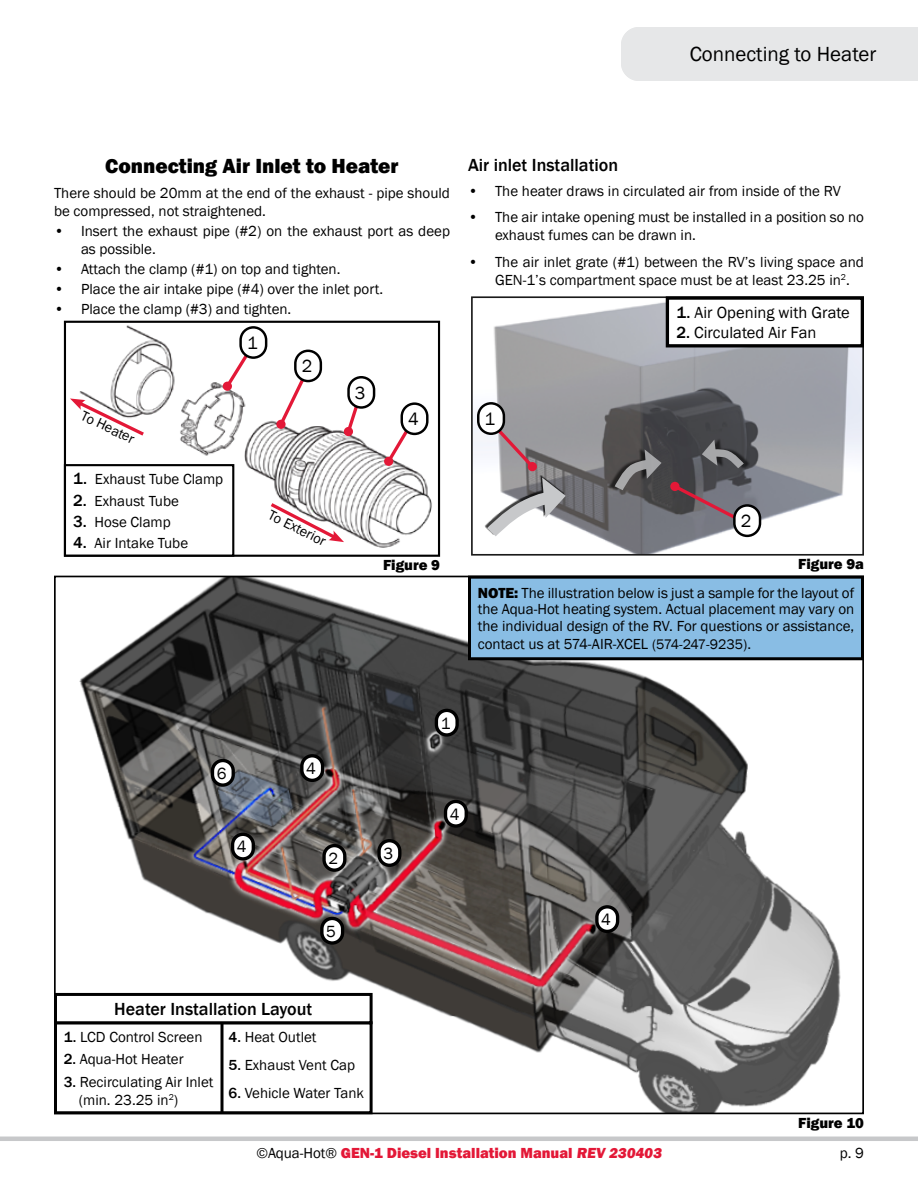
<style>
.page{position:relative;width:918px;height:1188px;background:#fff}
.page>*{position:absolute;margin:0;border:0;box-sizing:border-box;transform-origin:0 0}
.t1{font:800 21px "Franklin Gothic";color:#000}
.t2{font:21px "Franklin Gothic";color:#000}
.t3{font:18.15px "Franklin Gothic";color:#000}
.t4{font:500 18px "Franklin Gothic";color:#000}
.t5{font:16.65px "Franklin Gothic";color:#000}
.t6{font:16.5px "Franklin Gothic";color:#000}
.t7{font:15px/18px "Franklin Gothic";color:#000}
.t8{font:800 15px "Franklin Gothic";color:#e31837}
.t9{font:800 15px "Franklin Gothic";color:#000}
.t10{font:14.25px "Franklin Gothic";color:#000}
.s1{font-weight:500;font-size:16.5px}
.s2{font-weight:500}
.s3{font-weight:800}
.s4{font-size:14.25px}
.s5{font-weight:400;color:#000}
</style>
<div class="page">
<hr style="left:0;top:1137px;width:918px;height:4px;background:#c7c8ca">
<img style="left:474px;top:299px;width:387px;height:254px">
<div style="left:471px;top:296px;width:393px;height:260px;border:2px solid #000"></div>
<div style="left:484px;top:475px;width:80px;height:59px;background:#000;opacity:.75"></div>
<svg style="left:480px;top:477px;width:86px;height:67px"></svg>
<div style="left:609px;top:448px;width:49px;height:44px;background:#000;opacity:.75"></div>
<svg style="left:610px;top:449px;width:52px;height:48px;background:#5f5d5e"></svg>
<div style="left:705px;top:438px;width:45px;height:32px;background:#000;opacity:.75"></div>
<svg style="left:702px;top:440px;width:46px;height:33px;background:#5b5c5f"></svg>
<svg style="left:490px;top:422px;width:47px;height:49px;background:#ab9da2"></svg>
<div style="left:528px;top:462px;width:9px;height:9px;background:#e31837;border-radius:50%"></div>
<div style="left:478px;top:403px;width:26px;height:31px;background:#fff;border-radius:13px"></div>
<div style="left:477px;top:402px;width:28px;height:33px;border:2px solid #000;border-radius:13px"></div>
<svg style="left:670px;top:482px;width:73px;height:42px;background:#6e616a"></svg>
<div style="left:670px;top:482px;width:10px;height:9px;background:#e31837;border-radius:50%"></div>
<div style="left:734px;top:505px;width:26px;height:31px;background:#fff;border-radius:13px"></div>
<div style="left:733px;top:504px;width:28px;height:33px;border:2px solid #000;border-radius:13px"></div>
<div style="left:667px;top:298px;width:195px;height:48px;background:#fff"></div>
<div style="left:666px;top:296px;width:198px;height:51px;border:3px solid #000"></div>
<img style="left:79px;top:325px;width:353px;height:229px">
<div style="left:64px;top:321px;width:376px;height:236px;border:2px solid #000"></div>
<svg style="left:277px;top:365px;width:35px;height:64px"></svg>
<div style="left:276px;top:420px;width:10px;height:9px;background:#e31837;border-radius:50%"></div>
<div style="left:295px;top:351px;width:26px;height:30px;background:#fff;border-radius:13px"></div>
<div style="left:294px;top:350px;width:28px;height:32px;border:2px solid #000;border-radius:13px"></div>
<svg style="left:384px;top:425px;width:28px;height:41px"></svg>
<div style="left:384px;top:457px;width:9px;height:9px;background:#e31837;border-radius:50%"></div>
<div style="left:402px;top:404px;width:25px;height:30px;background:#fff;border-radius:13px"></div>
<div style="left:401px;top:402px;width:28px;height:33px;border:2px solid #000;border-radius:13px"></div>
<svg style="left:223px;top:334px;width:38px;height:57px"></svg>
<div style="left:223px;top:382px;width:9px;height:9px;background:#e31837;border-radius:50%"></div>
<div style="left:241px;top:327px;width:25px;height:31px;background:#fff;border-radius:13px"></div>
<div style="left:239px;top:326px;width:28px;height:33px;border:2px solid #000;border-radius:13px"></div>
<svg style="left:344px;top:396px;width:19px;height:40px"></svg>
<div style="left:344px;top:427px;width:9px;height:9px;background:#e31837;border-radius:50%"></div>
<div style="left:349px;top:377px;width:25px;height:30px;background:#fff;border-radius:13px"></div>
<div style="left:347px;top:376px;width:28px;height:33px;border:2px solid #000;border-radius:13px"></div>
<div style="left:65px;top:465px;width:168px;height:91px;background:#fff"></div>
<div style="left:64px;top:464px;width:170px;height:93px;border:2px solid #000"></div>
<svg style="left:70px;top:398px;width:78px;height:40px"></svg>
<svg style="left:267px;top:500px;width:77px;height:42px"></svg>
<div style="left:621px;top:27px;width:297px;height:54px;background:#e6e7e8"></div>
<img style="left:57px;top:579px;width:804px;height:532px">
<div style="left:436px;top:710px;width:21px;height:25px;background:#fff;border-radius:10px"></div>
<div style="left:435px;top:709px;width:24px;height:28px;border:3px solid #000;border-radius:10px"></div>
<div style="left:324px;top:846px;width:21px;height:24px;background:#fff;border-radius:10px"></div>
<div style="left:322px;top:844px;width:24px;height:28px;border:3px solid #000;border-radius:10px"></div>
<div style="left:379px;top:841px;width:21px;height:24px;background:#fff;border-radius:10px"></div>
<div style="left:377px;top:839px;width:24px;height:28px;border:3px solid #000;border-radius:10px"></div>
<div style="left:597px;top:907px;width:21px;height:24px;background:#fff;border-radius:10px"></div>
<div style="left:595px;top:905px;width:24px;height:28px;border:3px solid #000;border-radius:10px"></div>
<div style="left:322px;top:918px;width:21px;height:25px;background:#fff;border-radius:10px"></div>
<div style="left:320px;top:917px;width:24px;height:28px;border:3px solid #000;border-radius:10px"></div>
<div style="left:212px;top:761px;width:21px;height:24px;background:#fff;border-radius:10px"></div>
<div style="left:211px;top:759px;width:24px;height:28px;border:3px solid #000;border-radius:10px"></div>
<div style="left:446px;top:801px;width:20px;height:25px;background:#fff;border-radius:10px"></div>
<div style="left:444px;top:800px;width:24px;height:28px;border:3px solid #000;border-radius:10px"></div>
<div style="left:233px;top:834px;width:20px;height:25px;background:#fff;border-radius:10px"></div>
<div style="left:231px;top:833px;width:24px;height:28px;border:3px solid #000;border-radius:10px"></div>
<div style="left:302px;top:756px;width:21px;height:24px;background:#fff;border-radius:10px"></div>
<div style="left:300px;top:754px;width:24px;height:28px;border:3px solid #000;border-radius:10px"></div>
<div style="left:470px;top:577px;width:392px;height:82px;background:#89bde4"></div>
<div style="left:468px;top:576px;width:396px;height:84px;border:3px solid #000"></div>
<div style="left:56px;top:1023px;width:315px;height:90px;background:#fff"></div>
<div style="left:54px;top:1021px;width:319px;height:93px;border:3px solid #000"></div>
<svg style="left:220px;top:1024px;width:4px;height:89px"></svg>
<div style="left:56px;top:994px;width:315px;height:29px;background:#fff"></div>
<div style="left:54px;top:993px;width:319px;height:31px;border:3px solid #000"></div>
<h1 class="t2" style="left:690px;top:41px;width:188px">Connecting to Heater</h1>
<h1 class="t1" style="left:105px;top:152px;width:295px">Connecting Air Inlet to Heater</h1>
<p class="t7" style="left:54px;top:184px;width:398px">There should be 20mm at the end of the exhaust - pipe should be compressed, not straightened.</p>
<p class="t7" style="left:81px;top:222px;width:371px;text-indent:-27px">• Insert the exhaust pipe (#2) on the exhaust port as deep as possible.</p>
<p class="t7" style="left:54px;top:260px;width:288px">• Attach the clamp (#1) on top and tighten.</p>
<p class="t7" style="left:54px;top:280px;width:331px">• Place the air intake pipe (#4) over the inlet port.</p>
<p class="t7" style="left:54px;top:301px;width:239px">• Place the clamp (#3) and tighten.</p>
<p class="t10" style="left:86px;top:407px;width:59px;rotate:25deg">To Heater</p>
<p class="t7" style="left:73px;top:471px;width:152px"><span class="s1">1.</span> Exhaust Tube Clamp</p>
<p class="t7" style="left:73px;top:492px;width:107px"><span class="s1">2.</span> Exhaust Tube</p>
<p class="t7" style="left:73px;top:513px;width:99px"><span class="s1">3.</span> Hose Clamp</p>
<p class="t7" style="left:73px;top:534px;width:117px"><span class="s1">4.</span> Air Intake Tube</p>
<p class="t3" style="left:247px;top:332px;width:12px">1</p>
<p class="t3" style="left:302px;top:355px;width:12px">2</p>
<p class="t10" style="left:274px;top:506px;width:64px;rotate:27deg">To Exterior</p>
<p class="t3" style="left:355px;top:381px;width:12px">3</p>
<p class="t3" style="left:408px;top:408px;width:12px">4</p>
<p class="t9" style="left:383px;top:556px;width:59px">Figure 9</p>
<p class="t4" style="left:468px;top:154px;width:152px">Air inlet Installation</p>
<p class="t7" style="left:468px;top:182px;width:374px">• The heater draws in circulated air from inside of the RV</p>
<p class="t7" style="left:495px;top:209px;width:370px;text-indent:-27px">• The air intake opening must be installed in a position so no exhaust fumes can be drawn in.</p>
<p class="t7" style="left:495px;top:254px;width:371px;text-indent:-27px">• The air inlet grate (#1) between the RV’s living space and<br>GEN-1’s compartment space must be at least 23.25 in<sup>2</sup>.</p>
<p class="t3" style="left:485px;top:408px;width:12px">1</p>
<p class="t6" style="left:676px;top:302px;width:175px"><span class="s2">1.</span> Air Opening with Grate</p>
<p class="t6" style="left:676px;top:322px;width:141px"><span class="s2">2.</span> Circulated Air Fan</p>
<p class="t3" style="left:741px;top:510px;width:12px">2</p>
<p class="t9" style="left:798px;top:554px;width:67px">Figure 9a</p>
<p class="t7" style="left:478px;top:585px;width:378px;line-height:16.5px;text-align:justify"><span class="s3">NOTE:</span> The illustration below is just a sample for the layout of the Aqua-Hot heating system. Actual placement may vary on the individual design of the RV. For questions or assistance,</p>
<p class="t7" style="left:478px;top:635px;width:275px">contact us at 574-AIR-XCEL <span class="s4">(574-247-9235)</span>.</p>
<p class="t5" style="left:217px;top:763px;width:11px">6</p>
<p class="t5" style="left:237px;top:837px;width:11px">4</p>
<p class="t5" style="left:306px;top:758px;width:11px">4</p>
<p class="t5" style="left:328px;top:848px;width:11px">2</p>
<p class="t5" style="left:383px;top:843px;width:11px">3</p>
<p class="t5" style="left:326px;top:921px;width:11px">5</p>
<p class="t5" style="left:441px;top:713px;width:11px">1</p>
<p class="t5" style="left:450px;top:804px;width:11px">4</p>
<p class="t5" style="left:601px;top:909px;width:11px">4</p>
<p class="t4" style="left:114px;top:998px;width:200px">Heater Installation Layout</p>
<p class="t7" style="left:229px;top:1028px;width:89px"><span class="s2">4.</span> Heat Outlet</p>
<p class="t7" style="left:229px;top:1056px;width:128px"><span class="s2">5.</span> Exhaust Vent Cap</p>
<p class="t7" style="left:229px;top:1084px;width:137px"><span class="s2">6.</span> Vehicle Water Tank</p>
<p class="t7" style="left:64px;top:1028px;width:140px"><span class="s2">1.</span> LCD Control Screen</p>
<p class="t7" style="left:64px;top:1050px;width:121px"><span class="s2">2.</span> Aqua-Hot Heater</p>
<p class="t7" style="left:79px;top:1073px;width:136px;text-indent:-15px"><span class="s2">3.</span> Recirculating Air Inlet (min. 23.25 in<sup>2</sup>)</p>
<p class="t9" style="left:798px;top:1113px;width:67px">Figure 10</p>
<p class="t8" style="left:256px;top:1143px;width:409px"><span class="s5">©Aqua-Hot®</span> GEN-1 Diesel Installation Manual REV 230403</p>
<p class="t7" style="left:840px;top:1145px;width:26px">p. 9</p>
</div>
